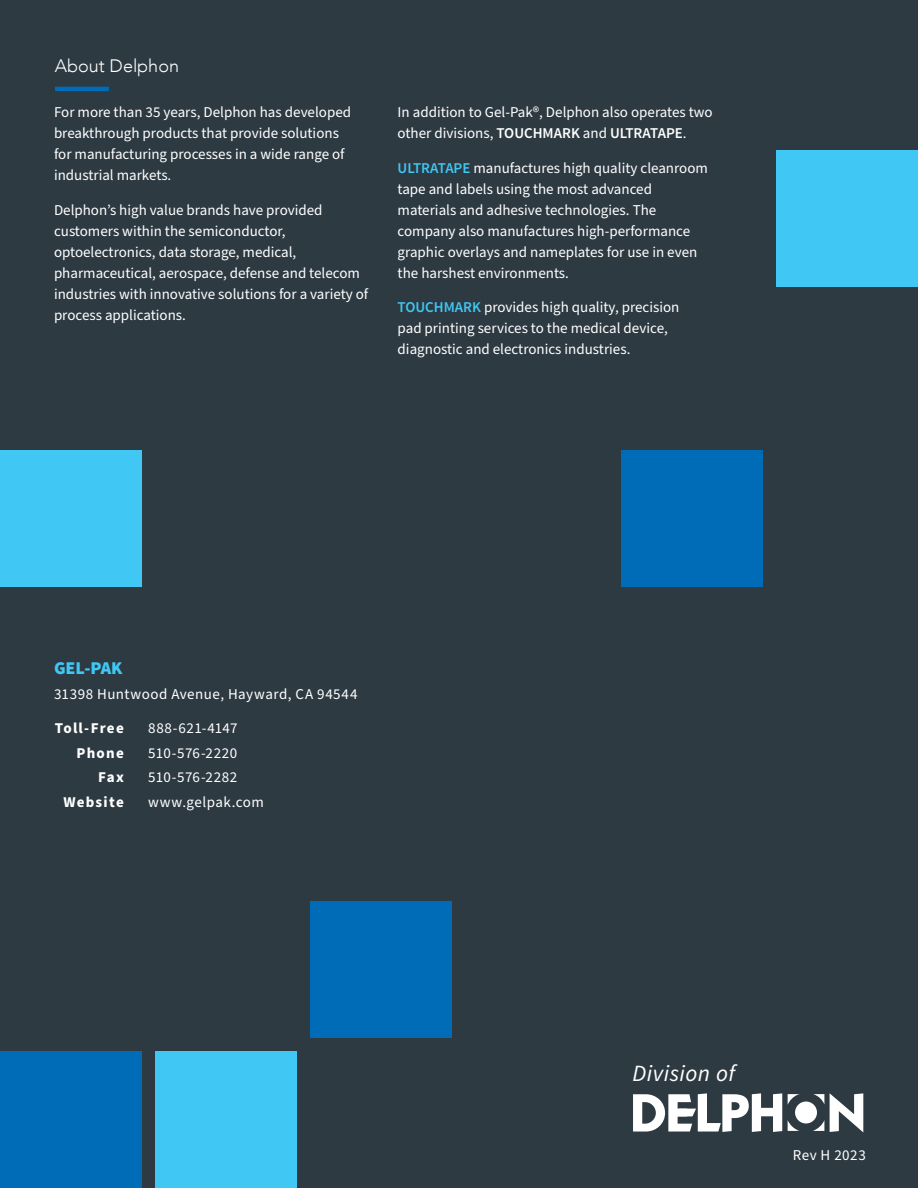
<style>
.page{position:relative;width:918px;height:1188px;background:#2d3a42}
.page>*{position:absolute;margin:0;border:0;box-sizing:border-box;transform-origin:0 0}
.t1{font:italic 23.25px "Source Sans Pro";letter-spacing:.02em;color:#fff}
.t2{font:300 18px "Avenir";color:#fff}
.t3{font:900 18px "Source Sans Pro";color:#40c7f4}
.t4{font:15px/21px "Source Sans Pro";color:#fff}
.t5{font:15px/24.8px "Source Sans Pro";letter-spacing:.03em;color:#fff}
.t6{font:700 15px/24.8px "Source Sans Pro";letter-spacing:.08em;color:#fff;text-align:right}
.s1{font-weight:600}
.s2{font-weight:600;color:#40c7f4}
</style>
<div class="page">
<hr style="left:55px;top:87px;width:54px;height:4px;background:#006bb6">
<svg style="left:830px;top:1093px;width:33px;height:39px"></svg>
<svg style="left:788px;top:1094px;width:36px;height:37px"></svg>
<div style="left:795px;top:1102px;width:22px;height:21px;background:#fff;border-radius:50%"></div>
<svg style="left:633px;top:1093px;width:149px;height:39px"></svg>
<div style="left:0;top:1051px;width:142px;height:137px;background:#006bb6"></div>
<div style="left:310px;top:901px;width:142px;height:137px;background:#006bb6"></div>
<div style="left:155px;top:1051px;width:142px;height:137px;background:#40c7f4"></div>
<div style="left:0;top:451px;width:142px;height:136px;background:#40c7f4"></div>
<div style="left:621px;top:451px;width:142px;height:136px;background:#006bb6"></div>
<div style="left:776px;top:150px;width:142px;height:137px;background:#40c7f4"></div>
<p class="t2" style="left:55px;top:55px;width:126px">About Delphon</p>
<p class="t4" style="left:54px;top:102px;width:299px">For more than 35 years, Delphon has developed breakthrough products that provide solutions for manufacturing processes in a wide range of industrial markets.</p>
<p class="t4" style="left:54px;top:200px;width:316px">Delphon’s high value brands have provided customers within the semiconductor, optoelectronics, data storage, medical, pharmaceutical, aerospace, defense and telecom industries with innovative solutions for a variety of process applications.</p>
<p class="t4" style="left:398px;top:102px;width:317px">In addition to Gel-Pak®, Delphon also operates two other divisions, <span class="s1">TOUCHMARK</span> and <span class="s1">ULTRATAPE</span>.</p>
<p class="t4" style="left:398px;top:158px;width:312px"><span class="s2">ULTRATAPE</span> manufactures high quality cleanroom tape and labels using the most advanced materials and adhesive technologies. The company also manufactures high-performance graphic overlays and nameplates for use in even the harshest environments.</p>
<p class="t4" style="left:398px;top:297px;width:283px"><span class="s2">TOUCHMARK</span> provides high quality, precision pad printing services to the medical device, diagnostic and electronics industries.</p>
<p class="t3" style="left:54px;top:656px;width:70px">GEL-PAK</p>
<p class="t5" style="left:54px;top:682px;width:305px">31398 Huntwood Avenue, Hayward, CA 94544</p>
<p class="t6" style="left:55px;top:716px;width:70px">Toll-Free<br>Phone<br>Fax<br>Website</p>
<p class="t5" style="left:148px;top:716px;width:117px">888-621-4147<br>510-576-2220<br>510-576-2282 www.gelpak.com</p>
<h1 class="t1" style="left:632px;top:1058px;width:104px">Division of</h1>
<p class="t4" style="left:793px;top:1145px;width:75px">Rev H 2023</p>
</div>
